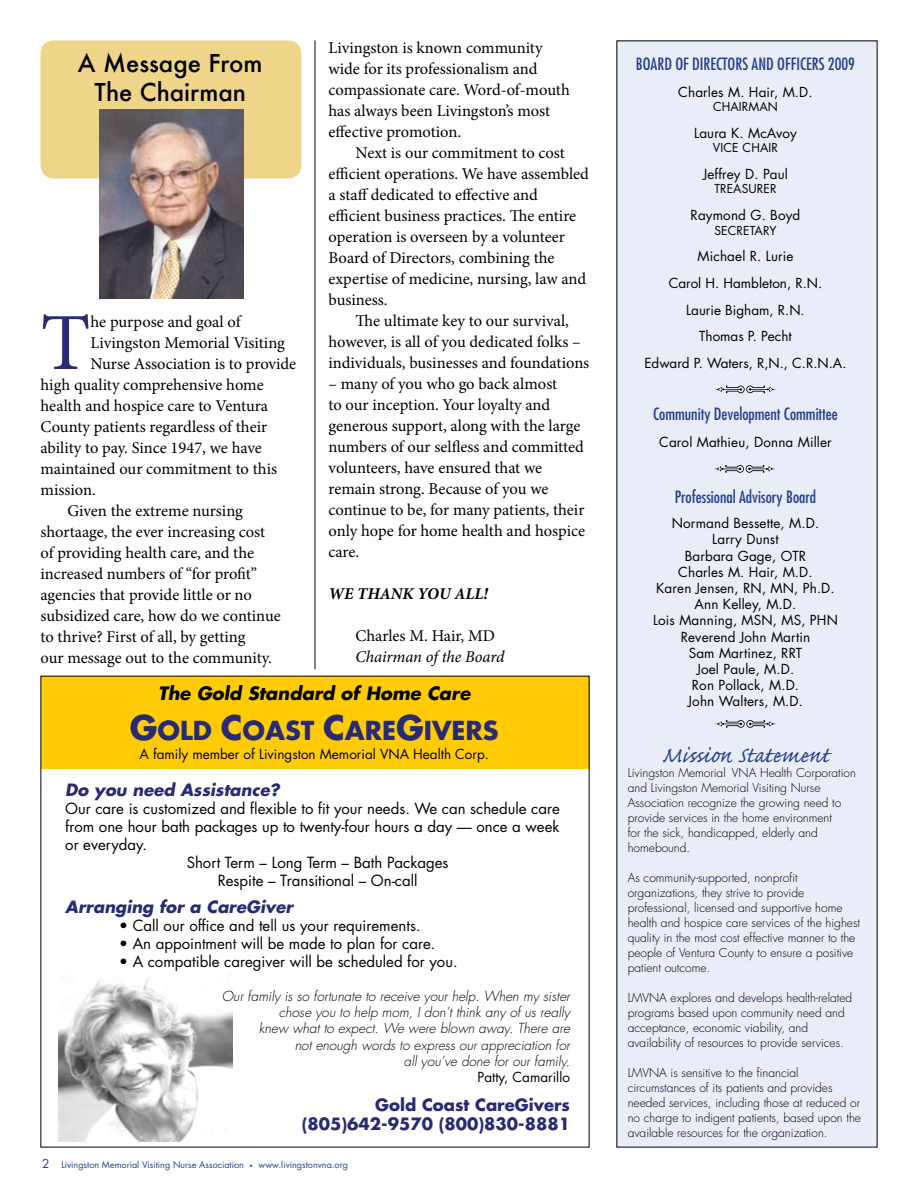
<style>
.page{position:relative;width:918px;height:1188px;background:#fff}
.page>*{position:absolute;margin:0;border:0;box-sizing:border-box;transform-origin:0 0}
.t1{font:81.15px "Minion Pro";color:#282a73}
.t2{font:28.5px "Caflisch Script Pro";color:#25408f}
.t3{font:700 25.5px "Futura";color:#282a73}
.t4{font:500 24px/28.8px "Futura";color:#000;text-align:center}
.t5{font:italic 700 18px "Futura";color:#000}
.t6{font:16.5px/21px "Minion Pro";letter-spacing:-.005em;color:#000}
.t7{font:condensed 16.5px "Futura";color:#25408f}
.t8{font:700 16.5px/19.8px "Futura";color:#282a73;text-align:right}
.t9{font:italic 700 16.5px "Futura";color:#282a73}
.t10{font:italic 16.5px "Minion Pro";letter-spacing:-.01em;color:#000}
.t11{font:italic 700 16.5px "Minion Pro";color:#000}
.t12{font:15px "Futura";color:#000}
.t13{font:13.5px/16.2px "Futura";letter-spacing:.01em;color:#000;text-align:center}
.t14{font:italic 300 13.5px/16.2px "Futura";color:#000;text-align:right}
.t15{font:300 12px/15px "Futura";color:#000}
.t16{font:12px "Futura";letter-spacing:.01em;color:#000}
.t17{font:9px "Futura";color:#25408f}
.s1{font-size:33px}
.s2{font-size:12px}
.s3{font-size:6px}
</style>
<div class="page">
<img style="left:58px;top:978px;width:175px;height:164px">
<div style="left:41px;top:676px;width:549px;height:94px;background:#ffcb05"></div>
<hr style="left:315px;top:40px;width:1px;height:629px;background:#000">
<div style="left:40px;top:40px;width:262px;height:138px;background:#efd589;border-radius:14px"></div>
<img style="left:100px;top:110px;width:144px;height:188px">
<div style="left:617px;top:41px;width:260px;height:1106px;background:#e9edf8"></div>
<svg style="left:715px;top:386px;width:60px;height:7px"></svg>
<svg style="left:715px;top:720px;width:60px;height:8px"></svg>
<svg style="left:715px;top:465px;width:60px;height:8px"></svg>
<h3 class="t4" style="left:78px;top:49px;width:186px">A Message From<br>The Chairman</h3>
<h1 class="t1" style="left:40px;top:289px;width:52px">T</h1>
<p class="t6" style="left:91px;top:311px;width:152px">he purpose and goal of</p>
<p class="t6" style="left:91px;top:332px;width:196px">Livingston Memorial Visiting</p>
<p class="t6" style="left:91px;top:353px;width:207px">Nurse Association is to provide</p>
<p class="t6" style="left:41px;top:374px;width:225px">high quality comprehensive home</p>
<p class="t6" style="left:41px;top:395px;width:229px">health and hospice care to Ventura</p>
<p class="t6" style="left:41px;top:416px;width:228px">County patients regardless of their</p>
<p class="t6" style="left:41px;top:437px;width:223px">ability to pay. Since 1947, we have</p>
<p class="t6" style="left:41px;top:458px;width:238px">maintained our commitment to this</p>
<p class="t6" style="left:41px;top:479px;width:57px">mission.</p>
<p class="t6" style="left:67px;top:500px;width:177px">Given the extreme nursing</p>
<p class="t6" style="left:41px;top:521px;width:226px">shortaage, the ever increasing cost</p>
<p class="t6" style="left:41px;top:542px;width:215px">of providing health care, and the</p>
<p class="t6" style="left:41px;top:563px;width:218px">increased numbers of “for profit”</p>
<p class="t6" style="left:41px;top:584px;width:213px">agencies that provide little or no</p>
<p class="t6" style="left:41px;top:605px;width:242px">subsidized care, how do we continue</p>
<p class="t6" style="left:41px;top:626px;width:207px">to thrive? First of all, by getting</p>
<p class="t6" style="left:41px;top:647px;width:233px">our message out to the community.</p>
<p class="t6" style="left:329px;top:37px;width:243px">Livingston is known community wide for its professionalism and compassionate care. Word-of-mouth has always been Livingston’s most effective promotion.</p>
<p class="t6" style="left:329px;top:142px;width:262px;text-indent:27px">Next is our commitment to cost efficient operations. We have assembled a staff dedicated to effective and efficient business practices. The entire operation is overseen by a volunteer Board of Directors, combining the expertise of medicine, nursing, law and business.</p>
<p class="t6" style="left:329px;top:310px;width:262px;text-align:center">The ultimate key to our survival, however, is all of you dedicated folks – individuals, businesses and foundations</p>
<p class="t6" style="left:329px;top:373px;width:258px">– many of you who go back almost<br>to our inception. Your loyalty and generous support, along with the large numbers of our selfless and committed volunteers, have ensured that we remain strong. Because of you we continue to be, for many patients, their only hope for home health and hospice care.</p>
<p class="t11" style="left:329px;top:582px;width:161px">WE THANK YOU ALL!</p>
<p class="t6" style="left:356px;top:625px;width:141px">Charles M. Hair, MD</p>
<p class="t10" style="left:356px;top:645px;width:150px">Chairman of the Board</p>
<p class="t5" style="left:158px;top:681px;width:314px">The Gold Standard of Home Care</p>
<h3 class="t3" style="left:130px;top:712px;width:370px"><span class="s1">G</span>OLD <span class="s1">C</span>OAST <span class="s1">C</span>ARE<span class="s1">G</span>IVERS</h3>
<p class="t13" style="left:139px;top:746px;width:351px">A family member of Livingston Memorial VNA Health Corp.</p>
<p class="t9" style="left:65px;top:778px;width:216px">Do you need Assistance?</p>
<p class="t12" style="left:65px;top:798px;width:496px">Our care is customized and flexible to fit your needs. We can schedule care</p>
<p class="t12" style="left:65px;top:816px;width:496px">from one hour bath packages up to twenty-four hours a day — once a week</p>
<p class="t12" style="left:65px;top:834px;width:83px">or everyday.</p>
<p class="t12" style="left:187px;top:852px;width:263px">Short Term – Long Term – Bath Packages</p>
<p class="t12" style="left:218px;top:870px;width:201px">Respite – Transitional – On-call</p>
<p class="t9" style="left:65px;top:895px;width:229px">Arranging for a CareGiver</p>
<p class="t12" style="left:119px;top:915px;width:303px">• Call our office and tell us your requirements.</p>
<p class="t12" style="left:119px;top:933px;width:318px">• An appointment will be made to plan for care.</p>
<p class="t12" style="left:119px;top:951px;width:340px">• A compatible caregiver will be scheduled for you.</p>
<p class="t14" style="left:222px;top:988px;width:350px">Our family is so fortunate to receive your help. When my sister chose you to help mom, I don’t think any of us really<br>knew what to expect. We were blown away. There are<br>not enough words to express our appreciation for<br>all you’ve done for our family.</p>
<p class="t13" style="left:478px;top:1069px;width:94px">Patty, Camarillo</p>
<p class="t8" style="left:302px;top:1094px;width:270px">Gold Coast CareGivers (805)642-9570 (800)830-8881</p>
<p class="t17" style="left:42px;top:1159px;width:307px"><span class="s2">2</span> Livingston Memorial Visiting Nurse Association <span class="s3">•</span> www.livingstonvna.org</p>
<p class="t7" style="left:636px;top:53px;width:221px">BOARD OF DIRECTORS AND OFFICERS 2009</p>
<p class="t13" style="left:678px;top:84px;width:136px">Charles M. Hair, M.D.</p>
<p class="t16" style="left:713px;top:99px;width:46px">Chairman</p>
<p class="t13" style="left:694px;top:125px;width:104px">Laura K. McAvoy</p>
<p class="t16" style="left:713px;top:140px;width:67px">Vice Chair</p>
<p class="t13" style="left:703px;top:166px;width:86px">Jeffrey D. Paul</p>
<p class="t16" style="left:714px;top:181px;width:50px">TREASURER</p>
<p class="t13" style="left:691px;top:207px;width:111px">Raymond G. Boyd</p>
<p class="t16" style="left:714px;top:222px;width:64px">Sec retary</p>
<p class="t13" style="left:644px;top:243px;width:204px;line-height:26.7px">Michael R. Lurie<br>Carol H. Hambleton, R.N.<br>Laurie Bigham, R.N.<br>Thomas P. Pecht<br>Edward P. Waters, R,N., C.R.N.A.</p>
<p class="t7" style="left:653px;top:404px;width:186px">Community Development Committee</p>
<p class="t13" style="left:659px;top:434px;width:174px">Carol Mathieu, Donna Miller</p>
<p class="t7" style="left:675px;top:487px;width:143px">Professional Advisory Board</p>
<p class="t13" style="left:653px;top:515px;width:186px">Normand Bessette, M.D.<br>Larry Dunst<br>Barbara Gage, OTR<br>Charles M. Hair, M.D.<br>Karen Jensen, RN, MN, Ph.D.<br>Ann Kelley, M.D.<br>Lois Manning, MSN, MS, PHN<br>Reverend John Martin<br>Sam Martinez, RRT<br>Joel Paule, M.D.<br>Ron Pollack, M.D.<br>John Walters, M.D.</p>
<h2 class="t2" style="left:662px;top:741px;width:169px">Mission Statement</h2>
<p class="t15" style="left:628px;top:766px;width:230px">Livingston Memorial VNA Health Corporation and Livingston Memorial Visiting Nurse Association recognize the growing need to provide services in the home environment<br>for the sick, handicapped, elderly and homebound.</p>
<p class="t15" style="left:628px;top:871px;width:234px">As community-supported, nonprofit organizations, they strive to provide professional, licensed and supportive home health and hospice care services of the highest quality in the most cost effective manner to the people of Ventura County to ensure a positive patient outcome.</p>
<p class="t15" style="left:628px;top:991px;width:226px">LMVNA explores and develops health-related programs based upon community need and acceptance, economic viability, and availability of resources to provide services.</p>
<p class="t15" style="left:628px;top:1066px;width:235px">LMVNA is sensitive to the financial circumstances of its patients and provides needed services, including those at reduced or no charge to indigent patients, based upon the available resources for the organization.</p>
</div>
